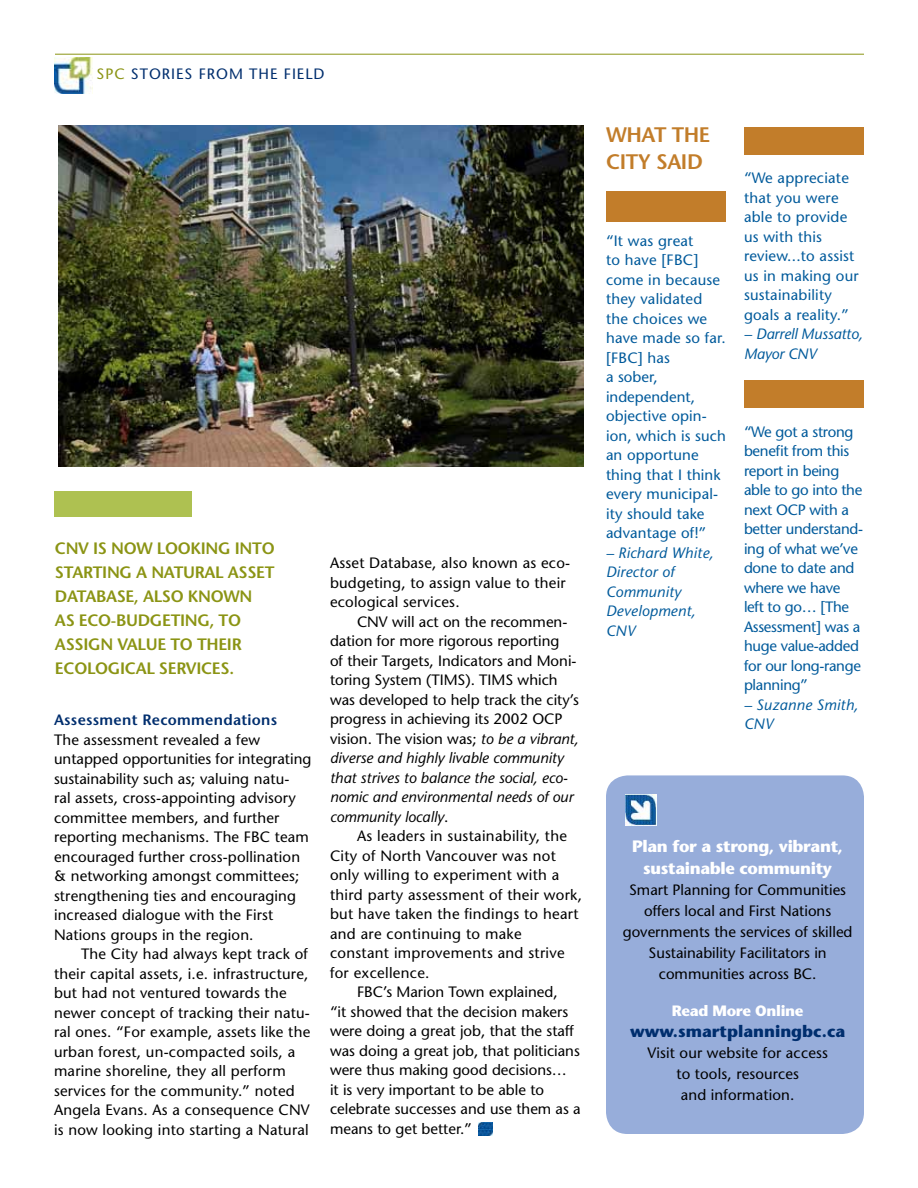
<style>
.page{position:relative;width:918px;height:1188px;background:#fff}
.page>*{position:absolute;margin:0;border:0;box-sizing:border-box;transform-origin:0 0}
.t1{font:600 21px/27px "Stone Sans Std";letter-spacing:-.02em;color:#c27d2a}
.t2{font:600 16.5px "Stone Sans Std";letter-spacing:-.02em;color:#8b9414}
.t3{font:700 16.5px/21.6px "Stone Sans Std";letter-spacing:-.02em;color:#fff;text-align:center}
.t4{font:700 16.5px "Stone Sans Std";color:#002e6e}
.t5{font:500 15px/19.5px "Stone Sans Std";letter-spacing:.01em;color:#000}
.t6{font:500 15px/19.5px "Stone Sans Std";letter-spacing:.01em;color:#005a9b}
.t7{font:500 15px/19.5px "Stone Sans Std";letter-spacing:-.02em;color:#005a9b}
.t8{font:italic 500 15px/19.5px "Stone Sans Std";letter-spacing:.015em;color:#005a9b}
.t9{font:600 15px "Stone Sans Std";letter-spacing:.02em;color:#002e6e}
.t10{font:italic 500 15px/19.5px "Stone Sans Std";letter-spacing:-.01em;color:#005a9b}
.t11{font:500 15px "Stone Sans Std";letter-spacing:.065em;color:#002e6e}
.t12{font:700 15px "Stone Sans Std";letter-spacing:-.02em;color:#fff}
.s1{color:#8b9414}
.s2{font-style:italic}
</style>
<div class="page">
<div style="left:744px;top:127px;width:120px;height:28px;background:#c27d2a"></div>
<div style="left:606px;top:191px;width:120px;height:31px;background:#c27d2a"></div>
<hr style="left:55px;top:54px;width:809px;height:1px;background:#8b9414">
<img style="left:54px;top:58px;width:39px;height:36px">
<div style="left:606px;top:775px;width:258px;height:359px;background:#97adda;border-radius:22px"></div>
<img style="left:625px;top:794px;width:31px;height:31px">
<img style="left:479px;top:1122px;width:13px;height:14px">
<div style="left:54px;top:492px;width:138px;height:25px;background:#aec151"></div>
<img style="left:58px;top:125px;width:526px;height:341px">
<div style="left:744px;top:380px;width:120px;height:28px;background:#c27d2a"></div>
<p class="t11" style="left:97px;top:65px;width:230px"><span class="s1">SPC</span> STORIES FROM THE FIELD</p>
<p class="t2" style="left:55px;top:538px;width:71px">CNV IS NOW</p>
<p class="t2" style="left:157px;top:538px;width:12px">LOO</p>
<p class="t2" style="left:191px;top:538px;width:21px">KING</p>
<p class="t2" style="left:235px;top:538px;width:11px">INTO</p>
<p class="t2" style="left:55px;top:562px;width:11px">STARTING</p>
<p class="t2" style="left:136px;top:562px;width:39px">A NATURAL</p>
<p class="t2" style="left:228px;top:562px;width:21px">ASSET</p>
<p class="t2" style="left:55px;top:586px;width:23px">DATABASE</p>
<p class="t2" style="left:134px;top:586px;width:20px">, ALSO</p>
<p class="t2" style="left:188px;top:586px;width:25px">KNOWN</p>
<p class="t2" style="left:55px;top:610px;width:36px">AS ECO</p>
<p class="t2" style="left:111px;top:610px;width:17px">-BUDGETING</p>
<p class="t2" style="left:210px;top:610px;width:21px">, TO</p>
<p class="t2" style="left:55px;top:634px;width:11px">ASSIGN</p>
<p class="t2" style="left:117px;top:634px;width:11px">VALUE</p>
<p class="t2" style="left:170px;top:634px;width:37px">TO THEIR</p>
<p class="t2" style="left:55px;top:658px;width:11px">ECOLOGICAL</p>
<p class="t2" style="left:159px;top:658px;width:10px">SERVICES</p>
<p class="t2" style="left:229px;top:658px;width:6px">.</p>
<p class="t9" style="left:54px;top:711px;width:225px">ASSESSMENT RECOMMENDATIONS</p>
<p class="t5" style="left:54px;top:730px;width:259px">The assessment revealed a few untapped opportunities for integrating sustainability such as; valuing natu-<br>ral assets, cross-appointing advisory committee members, and further reporting mechanisms. The FBC team encouraged further cross-pollination &amp; networking amongst committees; strengthening ties and encouraging increased dialogue with the First Nations groups in the region.</p>
<p class="t5" style="left:54px;top:944px;width:258px;text-indent:27px">The City had always kept track of their capital assets, i.e. infrastructure, but had not ventured towards the newer concept of tracking their natu&shy;ral ones. “For example, assets like the urban forest, un-compacted soils, a marine shoreline, they all perform services for the community.” noted Angela Evans. As a consequence CNV is now looking into starting a Natural</p>
<p class="t5" style="left:330px;top:553px;width:242px">Asset Database, also known as eco&shy;budgeting, to assign value to their ecological services.</p>
<p class="t5" style="left:330px;top:612px;width:251px;text-indent:27px">CNV will act on the recommen&shy;dation for more rigorous reporting<br>of their Targets, Indicators and Moni&shy;toring System (TIMS). TIMS which was developed to help track the city’s progress in achieving its 2002 OCP vision. The vision was; <span class="s2">to be a vibrant, diverse and highly livable community that strives to balance the social, eco&shy;nomic and environmental needs of our community locally</span>.</p>
<p class="t5" style="left:357px;top:826px;width:212px">As leaders in sustainability, the</p>
<p class="t5" style="left:330px;top:846px;width:227px">City of North Vancouver was not</p>
<p class="t5" style="left:330px;top:865px;width:231px">only willing to experiment with a</p>
<p class="t5" style="left:330px;top:885px;width:254px">third party assessment of their work,</p>
<p class="t5" style="left:330px;top:904px;width:250px">but have taken the findings to heart</p>
<p class="t5" style="left:330px;top:924px;width:193px">and are continuing to make</p>
<p class="t5" style="left:330px;top:943px;width:236px">constant improvements and strive</p>
<p class="t5" style="left:330px;top:963px;width:101px">for excellence.</p>
<p class="t5" style="left:357px;top:982px;width:202px">FBC’s Marion Town explained,</p>
<p class="t5" style="left:330px;top:1002px;width:240px">“it showed that the decision makers</p>
<p class="t5" style="left:330px;top:1021px;width:245px">were doing a great job, that the staff</p>
<p class="t5" style="left:330px;top:1041px;width:251px">was doing a great job, that politicians</p>
<p class="t5" style="left:330px;top:1060px;width:238px">were thus making good decisions…</p>
<p class="t5" style="left:330px;top:1080px;width:216px">it is very important to be able to</p>
<p class="t5" style="left:330px;top:1099px;width:252px">celebrate successes and use them as a</p>
<p class="t5" style="left:330px;top:1119px;width:143px">means to get better.”</p>
<h1 class="t1" style="left:606px;top:121px;width:106px">WHAT THE<br>CITY SAID</h1>
<p class="t6" style="left:606px;top:231px;width:121px">“It was great<br>to have [FBC] come in because they validated the choices we have made so far. [FBC] has<br>a sober, independent, objective opin&shy;ion, which is such an opportune thing that I think every municipal&shy;ity should take advantage of!”</p>
<p class="t8" style="left:606px;top:543px;width:109px">– Richard White,<br>Director of<br>Community<br>Development,<br>CNV</p>
<p class="t6" style="left:744px;top:168px;width:116px">“We appreciate that you were able to provide us with this review...to assist us in making our sustainability goals a reality.”</p>
<p class="t10" style="left:744px;top:324px;width:120px">– Darrell Mussatto,<br>Mayor CNV</p>
<p class="t7" style="left:744px;top:422px;width:121px">“We got a strong benefit from this report in being able to go into the next OCP with a better understand&shy;ing of what we’ve done to date and where we have left to go… [The<br>Assessment] was a huge value-added for our long-range planning”</p>
<p class="t8" style="left:744px;top:695px;width:116px">– Suzanne Smith,<br>CNV</p>
<p class="t3" style="left:632px;top:836px;width:213px">Plan for a strong, vibrant, sustainable community</p>
<p class="t5" style="left:623px;top:879px;width:231px;line-height:21px;text-align:center">Smart Planning for Communities offers local and First Nations governments the services of skilled<br>Sustainability Facilitators in communities across BC.</p>
<p class="t12" style="left:672px;top:1002px;width:133px">Read More Online</p>
<p class="t4" style="left:630px;top:1022px;width:217px">www.smartplanningbc.ca</p>
<p class="t5" style="left:647px;top:1043px;width:182px;line-height:21px;text-align:center">Visit our website for access to tools, resources<br>and information.</p>
</div>
